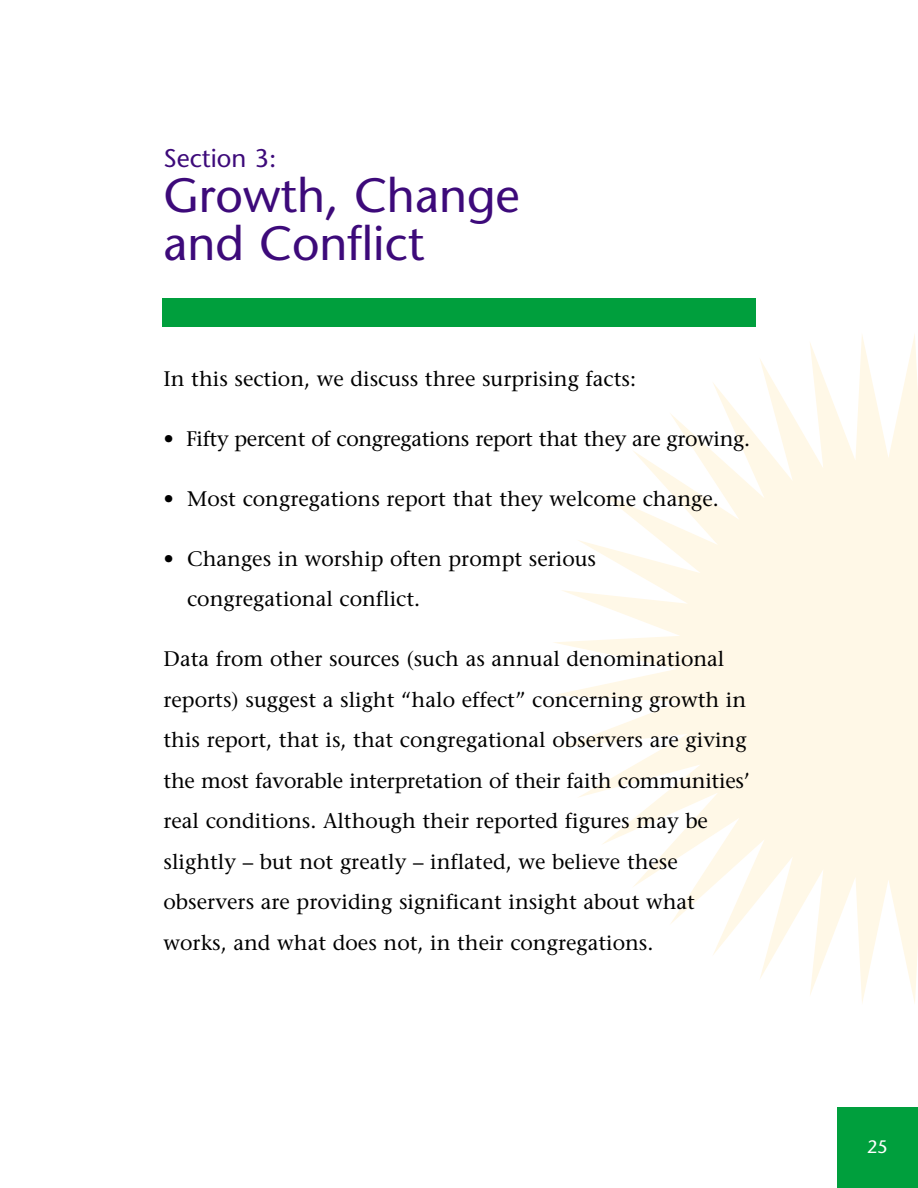
<style>
.page{position:relative;width:918px;height:1188px;background:#fff}
.page>*{position:absolute;margin:0;border:0;box-sizing:border-box;transform-origin:0 0}
.t1{font:48px/48px "Stone Sans";color:#3d0a7a}
.t2{font:25.5px "Stone Sans";color:#3d0a7a}
.t3{font:21px/40.5px "Stone Serif";color:#000}
.t4{font:18px "Stone Sans";color:#fff}
</style>
<div class="page">
<svg style="left:554px;top:334px;width:363px;height:669px;fill:#fff8e7"></svg>
<div style="left:837px;top:1107px;width:81px;height:81px;background:#009f3d"></div>
<div style="left:162px;top:299px;width:594px;height:28px;background:#009f3d"></div>
<p class="t2" style="left:164px;top:148px;width:114px">Section 3:</p>
<h1 class="t1" style="left:164px;top:176px;width:358px">Growth, Change and Conflict</h1>
<p class="t3" style="left:164px;top:361px;width:474px">In this section, we discuss three surprising facts:</p>
<p class="t3" style="left:164px;top:421px;width:588px">• Fifty percent of congregations report that they are growing.</p>
<p class="t3" style="left:164px;top:481px;width:557px">• Most congregations report that they welcome change.</p>
<p class="t3" style="left:187px;top:541px;width:411px;text-indent:-24px">• Changes in worship often prompt serious congregational conflict.</p>
<p class="t3" style="left:164px;top:641px;width:588px">Data from other sources (such as annual denominational reports) suggest a slight “halo effect” concerning growth in this report, that is, that congregational observers are giving the most favorable interpretation of their faith communities’ real conditions. Although their reported figures may be slightly – but not greatly – inflated, we believe these observers are providing significant insight about what works, and what does not, in their congregations.</p>
<p class="t4" style="left:867px;top:1140px;width:22px">25</p>
</div>
